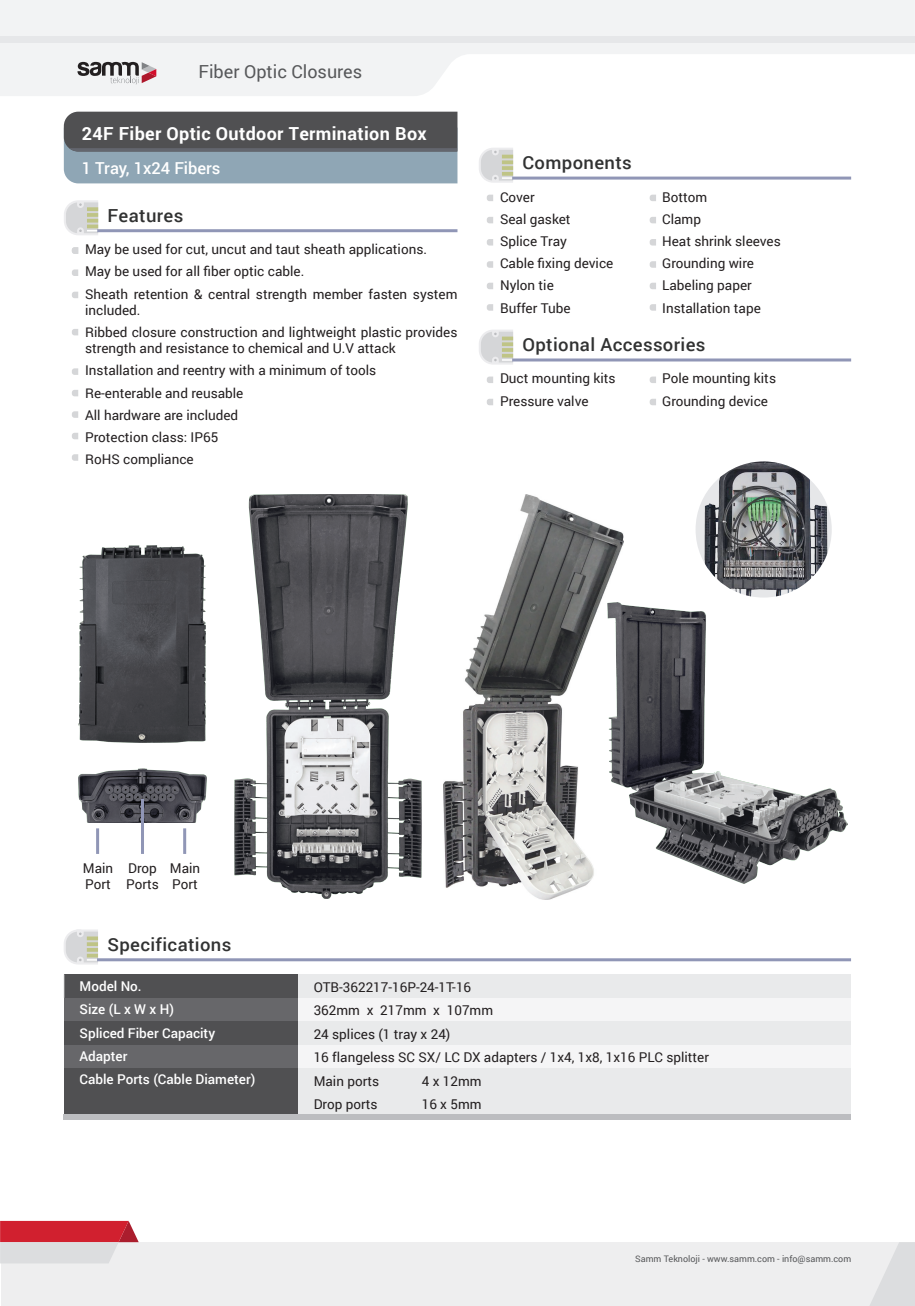
<style>
.page{position:relative;width:915px;height:1306px;background:#fff}
.page>*{position:absolute;margin:0;border:0;box-sizing:border-box;transform-origin:0 0}
.t1{font:500 18px "Roboto";letter-spacing:.02em;color:#313232}
.t2{font:700 18px "Roboto";letter-spacing:.02em;color:#fff}
.t3{font:18px "Roboto";color:#57585a}
.t4{font:500 16.5px "Roboto";color:#fff}
.t5{font:13.5px/22.2px "Roboto";color:#231f20}
.t6{font:500 13.5px/23.4px "Roboto";color:#fff}
.t7{font:9px "Roboto";color:#57585a}
</style>
<div class="page">
<svg style="left:64px;top:112px;width:393px;height:71px;background:#6d777f"></svg>
<hr style="left:512px;top:176px;width:338px;height:3px;background:#9096b6">
<svg style="left:479px;top:148px;width:34px;height:35px"></svg>
<svg style="left:487px;top:195px;width:6px;height:6px"></svg>
<svg style="left:487px;top:217px;width:6px;height:6px"></svg>
<svg style="left:487px;top:239px;width:6px;height:6px"></svg>
<svg style="left:487px;top:261px;width:6px;height:7px"></svg>
<svg style="left:487px;top:283px;width:6px;height:6px"></svg>
<svg style="left:487px;top:304px;width:6px;height:7px"></svg>
<svg style="left:649px;top:195px;width:6px;height:6px"></svg>
<svg style="left:649px;top:217px;width:6px;height:6px"></svg>
<svg style="left:649px;top:239px;width:6px;height:6px"></svg>
<svg style="left:649px;top:261px;width:6px;height:7px"></svg>
<svg style="left:649px;top:283px;width:6px;height:6px"></svg>
<svg style="left:649px;top:304px;width:6px;height:7px"></svg>
<svg style="left:487px;top:376px;width:6px;height:7px"></svg>
<svg style="left:487px;top:399px;width:6px;height:6px"></svg>
<svg style="left:649px;top:376px;width:6px;height:7px"></svg>
<svg style="left:649px;top:399px;width:6px;height:6px"></svg>
<hr style="left:512px;top:358px;width:338px;height:3px;background:#9096b6">
<svg style="left:479px;top:330px;width:34px;height:34px"></svg>
<div style="left:1px;top:1242px;width:913px;height:63px;background:#eeeeef"></div>
<svg style="left:0;top:1220px;width:139px;height:43px;background:#d8868e"></svg>
<svg style="left:870px;top:1242px;width:44px;height:63px"></svg>
<svg style="left:64px;top:929px;width:34px;height:35px"></svg>
<hr style="left:97px;top:958px;width:753px;height:3px;background:#9096b6">
<div style="left:64px;top:974px;width:234px;height:140px;background:#67676a"></div>
<div style="left:64px;top:974px;width:234px;height:23px;background:#505052"></div>
<div style="left:64px;top:1021px;width:234px;height:23px;background:#505052"></div>
<div style="left:64px;top:1067px;width:234px;height:24px;background:#505052"></div>
<div style="left:64px;top:1091px;width:234px;height:23px;background:#505052"></div>
<div style="left:298px;top:974px;width:552px;height:140px;background:#f5f5f6"></div>
<div style="left:298px;top:974px;width:552px;height:23px;background:#e9eaeb"></div>
<div style="left:298px;top:1021px;width:552px;height:23px;background:#e9eaeb"></div>
<div style="left:298px;top:1067px;width:552px;height:24px;background:#e9eaeb"></div>
<div style="left:298px;top:1091px;width:552px;height:23px;background:#e9eaeb"></div>
<div style="left:64px;top:1114px;width:786px;height:5px;background:#bcbdc0"></div>
<svg style="left:0;top:0;width:914px;height:96px;fill:#f2f3f4"></svg>
<div style="left:0;top:36px;width:914px;height:7px;background:#e6e7e9"></div>
<svg style="left:77px;top:62px;width:79px;height:22px"></svg>
<hr style="left:97px;top:229px;width:360px;height:3px;background:#9096b6">
<svg style="left:64px;top:200px;width:34px;height:35px"></svg>
<img style="left:443px;top:494px;width:180px;height:405px">
<img style="left:607px;top:602px;width:240px;height:281px">
<img style="left:234px;top:494px;width:187px;height:404px">
<img style="left:78px;top:545px;width:128px;height:197px">
<img style="left:78px;top:769px;width:128px;height:53px">
<hr style="left:96px;top:828px;width:3px;height:26px;background:#9096b6">
<hr style="left:183px;top:828px;width:3px;height:26px;background:#9096b6">
<hr style="left:141px;top:799px;width:3px;height:55px;background:#9096b6">
<svg style="left:72px;top:247px;width:6px;height:7px"></svg>
<svg style="left:72px;top:269px;width:6px;height:7px"></svg>
<svg style="left:72px;top:292px;width:6px;height:6px"></svg>
<svg style="left:72px;top:329px;width:6px;height:6px"></svg>
<svg style="left:72px;top:368px;width:6px;height:7px"></svg>
<svg style="left:72px;top:390px;width:6px;height:6px"></svg>
<svg style="left:72px;top:411px;width:6px;height:7px"></svg>
<svg style="left:72px;top:433px;width:6px;height:6px"></svg>
<svg style="left:72px;top:454px;width:6px;height:7px"></svg>
<img style="left:700px;top:461px;width:131px;height:136px">
<h1 class="t3" style="left:198px;top:59px;width:165px">Fiber Optic Closures</h1>
<h1 class="t2" style="left:82px;top:120px;width:346px">24F Fiber Optic Outdoor Termination Box</h1>
<p class="t4" style="left:82px;top:156px;width:140px">1 Tray, 1x24 Fibers</p>
<h1 class="t1" style="left:522px;top:150px;width:111px">Components</h1>
<p class="t5" style="left:500px;top:185px;width:36px">Cover</p>
<p class="t5" style="left:662px;top:185px;width:47px">Bottom</p>
<p class="t5" style="left:500px;top:207px;width:72px">Seal gasket</p>
<p class="t5" style="left:662px;top:207px;width:40px">Clamp</p>
<p class="t5" style="left:500px;top:229px;width:68px">Splice Tray</p>
<p class="t5" style="left:662px;top:229px;width:120px">Heat shrink sleeves</p>
<p class="t5" style="left:500px;top:252px;width:115px">Cable fixing device</p>
<p class="t5" style="left:662px;top:252px;width:93px">Grounding wire</p>
<p class="t5" style="left:500px;top:274px;width:55px">Nylon tie</p>
<p class="t5" style="left:662px;top:274px;width:91px">Labeling paper</p>
<p class="t5" style="left:500px;top:296px;width:72px">Buffer Tube</p>
<p class="t5" style="left:662px;top:296px;width:100px">Installation tape</p>
<h1 class="t1" style="left:522px;top:332px;width:184px">Optional Accessories</h1>
<p class="t5" style="left:500px;top:367px;width:117px">Duct mounting kits</p>
<p class="t5" style="left:662px;top:367px;width:115px">Pole mounting kits</p>
<p class="t5" style="left:500px;top:389px;width:90px">Pressure valve</p>
<p class="t5" style="left:662px;top:389px;width:107px">Grounding device</p>
<h1 class="t1" style="left:107px;top:202px;width:77px">Features</h1>
<p class="t5" style="left:85px;top:238px;width:374px">May be used for cut, uncut and taut sheath applications.<br>May be used for all fiber optic cable.<br>Sheath retention &amp; central strength member fasten system</p>
<p class="t5" style="left:85px;top:298px;width:374px">included.<br>Ribbed closure construction and lightweight plastic provides</p>
<p class="t5" style="left:85px;top:337px;width:312px">strength and resistance to chemical and U.V attack<br>Installation and reentry with a minimum of tools<br>Re-enterable and reusable<br>All hardware are included<br>Protection class: IP65<br>RoHS compliance</p>
<p class="t5" style="left:83px;top:859px;width:32px;line-height:16.2px">Main<br>Port</p>
<p class="t5" style="left:126px;top:859px;width:34px;line-height:16.2px">Drop<br>Ports</p>
<p class="t5" style="left:170px;top:859px;width:32px;line-height:16.2px">Main<br>Port</p>
<h1 class="t1" style="left:107px;top:931px;width:125px">Specifications</h1>
<p class="t6" style="left:79px;top:973px;width:177px">Model No.<br>Size (L x W x H)<br>Spliced Fiber Capacity<br>Adapter<br>Cable Ports (Cable Diameter)</p>
<p class="t5" style="left:313px;top:974px;width:397px;line-height:23.4px">OTB-362217-16P-24-1T-16<br>362mm x 217mm x 107mm<br>24 splices (1 tray x 24)<br>16 flangeless SC SX/ LC DX adapters / 1x4, 1x8, 1x16 PLC splitter<br>Main ports</p>
<p class="t5" style="left:421px;top:1069px;width:61px">4 x 12mm</p>
<p class="t5" style="left:313px;top:1092px;width:65px">Drop ports</p>
<p class="t5" style="left:421px;top:1092px;width:61px">16 x 5mm</p>
<p class="t7" style="left:635px;top:1252px;width:217px">Samm Teknoloji - www.samm.com - info@samm.com</p>
</div>
